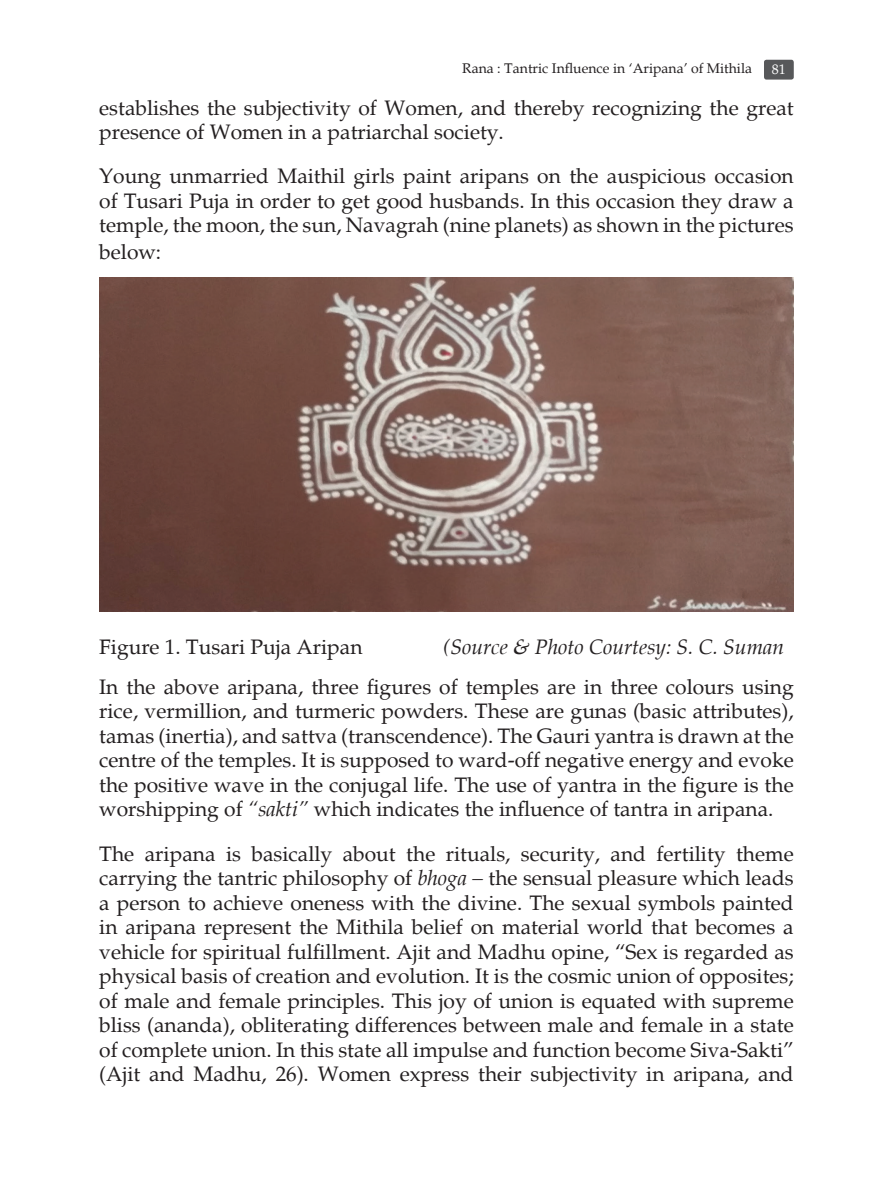
<style>
.page{position:relative;width:893px;height:1191px;background:#fff}
.page>*{position:absolute;margin:0;border:0;box-sizing:border-box;transform-origin:0 0}
.t1{font:21px/24.5px "Palatino";color:#231f20;text-align:justify}
.t2{font:italic 21px "Palatino";color:#231f20}
.t3{font:14px "Palatino";color:#231f20}
.t4{font:14px "Palatino";color:#fff}
.s1{font-style:italic}
</style>
<div class="page">
<div style="left:764px;top:60px;width:30px;height:20px;background:#57585a;border-radius:2px"></div>
<img style="left:99px;top:278px;width:695px;height:333px">
<p class="t3" style="left:462px;top:60px;width:291px">Rana : Tantric Influence in ‘Aripana’ of Mithila</p>
<p class="t4" style="left:772px;top:61px;width:15px">81</p>
<p class="t1" style="left:99px;top:96px;width:696px">establishes the subjectivity of Women, and thereby recognizing the great presence of Women in a patriarchal society.</p>
<p class="t1" style="left:99px;top:164px;width:696px;line-height:25px">Young unmarried Maithil girls paint aripans on the auspicious occasion of Tusari Puja in order to get good husbands. In this occasion they draw a temple, the moon, the sun, Navagrah (nine planets) as shown in the pictures below:</p>
<p class="t1" style="left:99px;top:635px;width:265px">Figure 1. Tusari Puja Aripan</p>
<p class="t2" style="left:443px;top:634px;width:342px">(Source &amp; Photo Courtesy: S. C. Suman</p>
<p class="t1" style="left:99px;top:675px;width:696px">In the above aripana, three figures of temples are in three colours using rice, vermillion, and turmeric powders. These are gunas (basic attributes), tamas (inertia), and sattva (transcendence). The Gauri yantra is drawn at the centre of the temples. It is supposed to ward-off negative energy and evoke the positive wave in the conjugal life. The use of yantra in the figure is the worshipping of <span class="s1">“sakti”</span> which indicates the influence of tantra in aripana.</p>
<p class="t1" style="left:99px;top:841px;width:696px">The aripana is basically about the rituals, security, and fertility theme carrying the tantric philosophy of <span class="s1">bhoga –</span> the sensual pleasure which leads a person to achieve oneness with the divine. The sexual symbols painted in aripana represent the Mithila belief on material world that becomes a vehicle for spiritual fulfillment. Ajit and Madhu opine, “Sex is regarded as physical basis of creation and evolution. It is the cosmic union of opposites; of male and female principles. This joy of union is equated with supreme bliss (ananda), obliterating differences between male and female in a state of complete union. In this state all impulse and function become Siva-Sakti” (Ajit and Madhu, 26). Women express their subjectivity in aripana, and</p>
</div>
